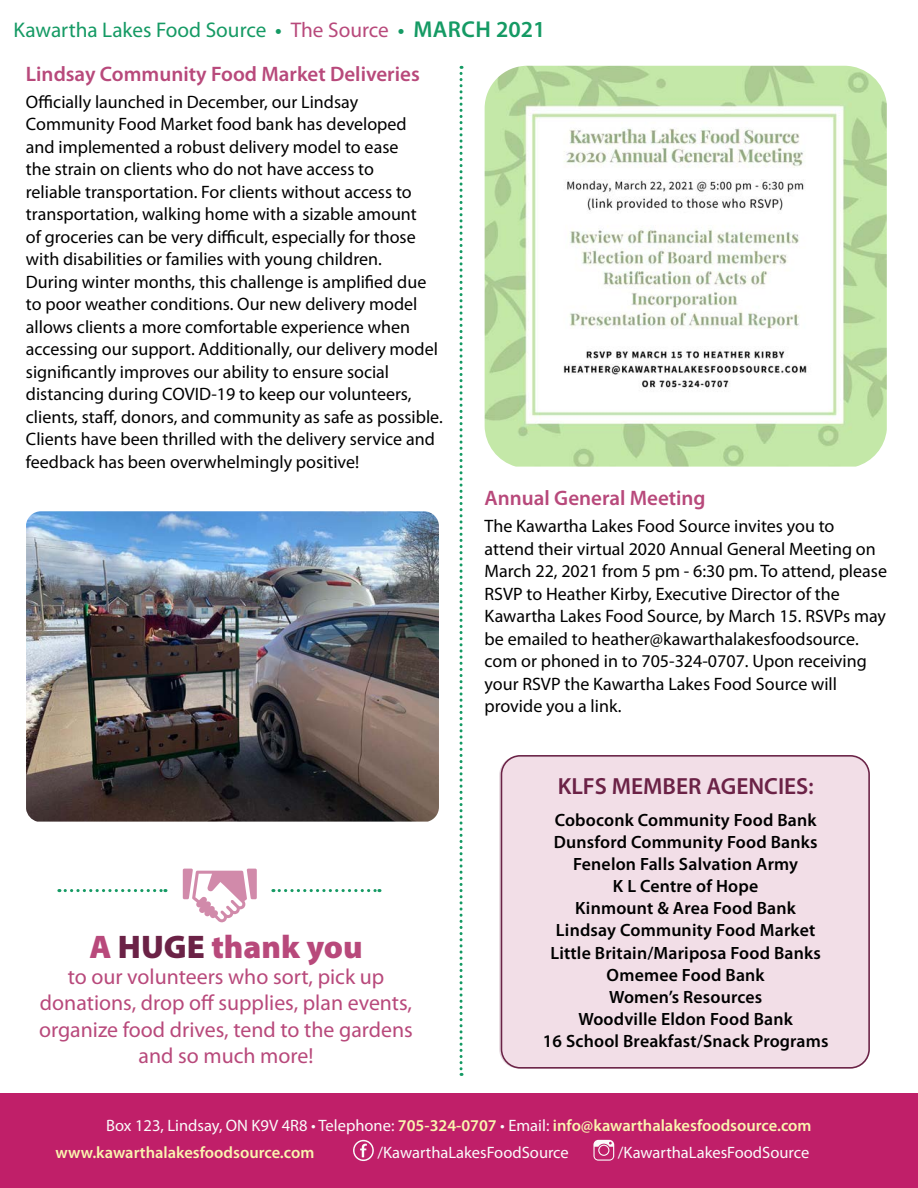
<style>
.page{position:relative;width:918px;height:1188px;background:#fff}
.page>*{position:absolute;margin:0;border:0;box-sizing:border-box;transform-origin:0 0}
.t1{font:900 32.85px "Myriad Pro";color:#b8497b}
.t2{font:600 23.4px "Myriad Pro";color:#6b2246}
.t3{font:21.9px/26.2px "Myriad Pro";color:#b8497b;text-align:center}
.t4{font:21.3px "Myriad Pro";color:#159a64}
.t5{font:600 21px "Myriad Pro";color:#b8497b}
.t6{font:18px/22.5px "Myriad Pro";color:#000}
.t7{font:600 17.85px/22px "Myriad Pro";letter-spacing:.01em;color:#000;text-align:center}
.t8{font:600 16.5px/26.5px "Myriad Pro";color:#faf5af}
.t9{font:16.5px "Myriad Pro";color:#fafbfb}
.s1{font-weight:600}
.s2{color:#b8497b}
.s3{font-weight:600;font-size:23.1px}
.s4{color:#6b2246}
.s5{font-weight:400;color:#fafbfb}
</style>
<div class="page">
<div style="left:0;top:1093px;width:918px;height:95px;background:#c01f69"></div>
<svg style="left:593px;top:1140px;width:21px;height:21px"></svg>
<svg style="left:353px;top:1140px;width:21px;height:21px"></svg>
<div style="left:500px;top:756px;width:369px;height:312px;background:#f2dee7;border-radius:19px"></div>
<div style="left:501px;top:755px;width:369px;height:314px;border:2px solid #6b2246;border-radius:19px"></div>
<svg style="left:273px;top:889px;width:107px;height:3px"></svg>
<svg style="left:59px;top:889px;width:107px;height:3px"></svg>
<svg style="left:183px;top:869px;width:74px;height:53px"></svg>
<svg style="left:460px;top:66px;width:3px;height:1010px"></svg>
<img style="left:485px;top:66px;width:402px;height:401px">
<img style="left:26px;top:511px;width:413px;height:311px">
<p class="t4" style="left:14px;top:16px;width:533px">Kawartha Lakes Food Source <span class="s1">•</span> <span class="s2">The Source</span> <span class="s1">•</span> <span class="s3">MARCH 2021</span></p>
<p class="t5" style="left:26px;top:60px;width:395px">Lindsay Community Food Market Deliveries</p>
<p class="t6" style="left:26px;top:90px;width:418px">Officially launched in December, our Lindsay Community Food Market food bank has developed<br>and implemented a robust delivery model to ease<br>the strain on clients who do not have access to<br>reliable transportation. For clients without access to transportation, walking home with a sizable amount<br>of groceries can be very difficult, especially for those with disabilities or families with young children.<br>During winter months, this challenge is amplified due to poor weather conditions. Our new delivery model allows clients a more comfortable experience when accessing our support. Additionally, our delivery model significantly improves our ability to ensure social distancing during COVID-19 to keep our volunteers, clients, staff, donors, and community as safe as possible.<br>Clients have been thrilled with the delivery service and feedback has been overwhelmingly positive!</p>
<h1 class="t1" style="left:89px;top:925px;width:275px">A <span class="s4">HUGE</span> thank you</h1>
<p class="t3" style="left:39px;top:963px;width:375px">to our volunteers who sort, pick up donations, drop off supplies, plan events, organize food drives, tend to the gardens and so much more!</p>
<p class="t5" style="left:485px;top:485px;width:223px">Annual General Meeting</p>
<p class="t6" style="left:485px;top:515px;width:404px">The Kawartha Lakes Food Source invites you to attend their virtual 2020 Annual General Meeting on March 22, 2021 from 5 pm - 6:30 pm. To attend, please RSVP to Heather Kirby, Executive Director of the Kawartha Lakes Food Source, by March 15. RSVPs may be emailed to heather@kawarthalakesfoodsource. com or phoned in to 705-324-0707. Upon receiving your RSVP the Kawartha Lakes Food Source will provide you a link.</p>
<p class="t2" style="left:558px;top:771px;width:257px">KLFS MEMBER AGENCIES:</p>
<p class="t7" style="left:543px;top:809px;width:287px">Coboconk Community Food Bank<br>Dunsford Community Food Banks<br>Fenelon Falls Salvation Army<br>K L Centre of Hope<br>Kinmount &amp; Area Food Bank<br>Lindsay Community Food Market<br>Little Britain/Mariposa Food Banks<br>Omemee Food Bank<br>Women’s Resources<br>Woodville Eldon Food Bank<br>16 School Breakfast/Snack Programs</p>
<p class="t8" style="left:55px;top:1112px;width:758px;text-indent:51px"><span class="s5">Box 123, Lindsay, ON K9V 4R8 • Telephone:</span> 705-324-0707 <span class="s5">• Email:</span> info@kawarthalakesfoodsource.com www.kawarthalakesfoodsource.com</p>
<p class="t9" style="left:377px;top:1142px;width:193px">/KawarthaLakesFoodSource</p>
<p class="t9" style="left:618px;top:1142px;width:193px">/KawarthaLakesFoodSource</p>
</div>
